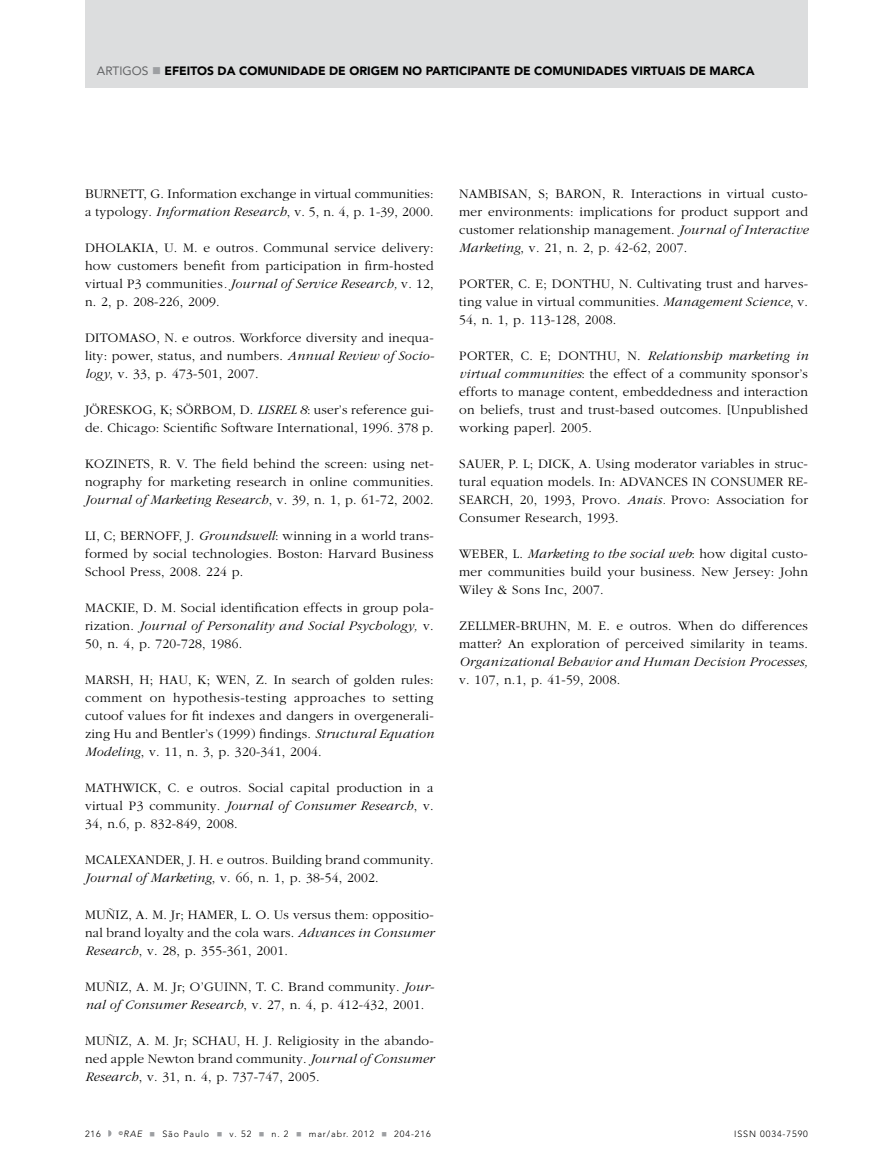
<style>
.page{position:relative;width:893px;height:1170px;background:#fff}
.page>*{position:absolute;margin:0;border:0;box-sizing:border-box;transform-origin:0 0}
.t1{font:300 13.5px/18px "Garamond";letter-spacing:.02em;color:#000;text-align:justify}
.t2{font:italic 300 13.5px "Garamond";letter-spacing:.02em;color:#000}
.t3{font:900 12px "Avenir LT Std";color:#000}
.t4{font:300 9px "Avenir LT Std";letter-spacing:.1em;color:#000}
.s1{font-weight:400;color:#636466}
.s2{color:#9d9fa2}
.s3{font-style:italic}
</style>
<div class="page">
<svg style="left:108px;top:1130px;width:3px;height:6px"></svg>
<div style="left:85px;top:0;width:723px;height:87px;background:#dcddde"></div>
<p class="t3" style="left:97px;top:64px;width:659px"><span class="s1">ARTIGOS</span> <span class="s2">■</span> EFEITOS DA COMUNIDADE DE ORIGEM NO PARTICIPANTE DE COMUNIDADES VIRTUAIS DE MARCA</p>
<p class="t1" style="left:85px;top:185px;width:350px">BURNETT, G. Information exchange in virtual communities: a typology. <span class="s3">Information Research</span>, v. 5, n. 4, p. 1-39, 2000.</p>
<p class="t1" style="left:85px;top:239px;width:350px">DHOLAKIA, U. M. e outros<span class="s3">.</span> Communal service delivery: how customers benefit from participation in firm-hosted virtual P3 communities<span class="s3">. Journal of Service Research,</span> v. 12, n. 2, p. 208-226, 2009.</p>
<p class="t1" style="left:85px;top:329px;width:351px">DITOMASO, N. e outros. Workforce diversity and inequa&shy;lity: power, status, and numbers. <span class="s3">Annual Review of Socio&shy;logy</span>, v. 33, p. 473-501, 2007.</p>
<p class="t1" style="left:85px;top:401px;width:350px">JÖRESKOG, K; SÖRBOM, D. <span class="s3">LISREL 8</span>: user’s reference gui&shy;de. Chicago: Scientific Software International, 1996. 378 p.</p>
<p class="t1" style="left:85px;top:455px;width:350px">KOZINETS, R. V. The field behind the screen: using net&shy;nography for marketing research in online communities.<br><span class="s3">Journal of Marketing Research</span>, v. 39, n. 1, p. 61-72, 2002.</p>
<p class="t1" style="left:85px;top:527px;width:350px">LI, C; BERNOFF, J. <span class="s3">Groundswell</span>: winning in a world trans&shy;formed by social technologies. Boston: Harvard Business School Press, 2008. 224 p.</p>
<p class="t1" style="left:85px;top:599px;width:350px">MACKIE, D. M. Social identification effects in group pola&shy;rization. <span class="s3">Journal of Personality and Social Psychology,</span> v.<br>50, n. 4, p. 720-728, 1986.</p>
<p class="t1" style="left:85px;top:671px;width:350px">MARSH, H; HAU, K; WEN, Z. In search of golden rules: comment on hypothesis-testing approaches to setting cutoof values for fit indexes and dangers in overgenerali&shy;zing Hu and Bentler’s (1999) findings. <span class="s3">Structural Equation Modeling</span>, v. 11, n. 3, p. 320-341, 2004.</p>
<p class="t1" style="left:85px;top:779px;width:350px">MATHWICK, C. e outros. Social capital production in a virtual P3 community. <span class="s3">Journal of Consumer Research</span>, v.<br>34, n.6, p. 832-849, 2008.</p>
<p class="t1" style="left:85px;top:851px;width:350px">MCALEXANDER, J. H. e outros. Building brand community.<br><span class="s3">Journal of Marketing</span>, v. 66, n. 1, p. 38-54, 2002.</p>
<p class="t1" style="left:85px;top:905px;width:350px">MUÑIZ, A. M. Jr; HAMER, L. O. Us versus them: oppositio&shy;nal brand loyalty and the cola wars. <span class="s3">Advances in Consumer Research</span>, v. 28, p. 355-361, 2001.</p>
<p class="t1" style="left:85px;top:977px;width:351px">MUÑIZ, A. M. Jr; O’GUINN, T. C. Brand community. <span class="s3">Jour&shy;nal of Consumer Research</span>, v. 27, n. 4, p. 412-432, 2001.</p>
<p class="t1" style="left:85px;top:1031px;width:350px">MUÑIZ, A. M. Jr; SCHAU, H. J. Religiosity in the abando&shy;ned apple Newton brand community. <span class="s3">Journal of Consumer Research</span>, v. 31, n. 4, p. 737-747, 2005.</p>
<p class="t1" style="left:459px;top:185px;width:350px">NAMBISAN, S; BARON, R. Interactions in virtual custo&shy;mer environments: implications for product support and customer relationship management. <span class="s3">Journal of Interactive Marketing</span>, v. 21, n. 2, p. 42-62, 2007.</p>
<p class="t1" style="left:459px;top:275px;width:350px">PORTER, C. E; DONTHU, N. Cultivating trust and harves&shy;ting value in virtual communities. <span class="s3">Management Science</span>, v.<br>54, n. 1, p. 113-128, 2008.</p>
<p class="t1" style="left:459px;top:347px;width:350px">PORTER, C. E; DONTHU, N. <span class="s3">Relationship marketing in virtual communities</span>: the effect of a community sponsor’s efforts to manage content, embeddedness and interaction on beliefs, trust and trust-based outcomes. [Unpublished working paper]. 2005.</p>
<p class="t1" style="left:459px;top:455px;width:350px">SAUER, P. L; DICK, A. Using moderator variables in struc&shy;tural equation models. In: ADVANCES IN CONSUMER RE-SEARCH, 20, 1993, Provo. <span class="s3">Anais.</span> Provo: Association for Consumer Research, 1993.</p>
<p class="t1" style="left:459px;top:545px;width:350px">WEBER, L. <span class="s3">Marketing to the social web</span>: how digital custo&shy;mer communities build your business. New Jersey: John Wiley &amp; Sons Inc, 2007.</p>
<p class="t1" style="left:459px;top:617px;width:350px">ZELLMER-BRUHN, M. E. e outros. When do differences matter? An exploration of perceived similarity in teams.</p>
<p class="t2" style="left:459px;top:655px;width:350px">Organizational Behavior and Human Decision Processes,</p>
<p class="t1" style="left:459px;top:671px;width:162px">v. 107, n.1, p. 41-59, 2008.</p>
<p class="t4" style="left:85px;top:1128px;width:17px">216</p>
<p class="t4" style="left:119px;top:1128px;width:313px"><sup>©</sup><span class="s3">RAE</span> <span class="s2">■</span> São Paulo <span class="s2">■</span> v. 52 <span class="s2">■</span> n. 2 <span class="s2">■</span> mar/abr. 2012 <span class="s2">■</span> 204-216</p>
<p class="t4" style="left:734px;top:1128px;width:75px">ISSN 0034-7590</p>
</div>
